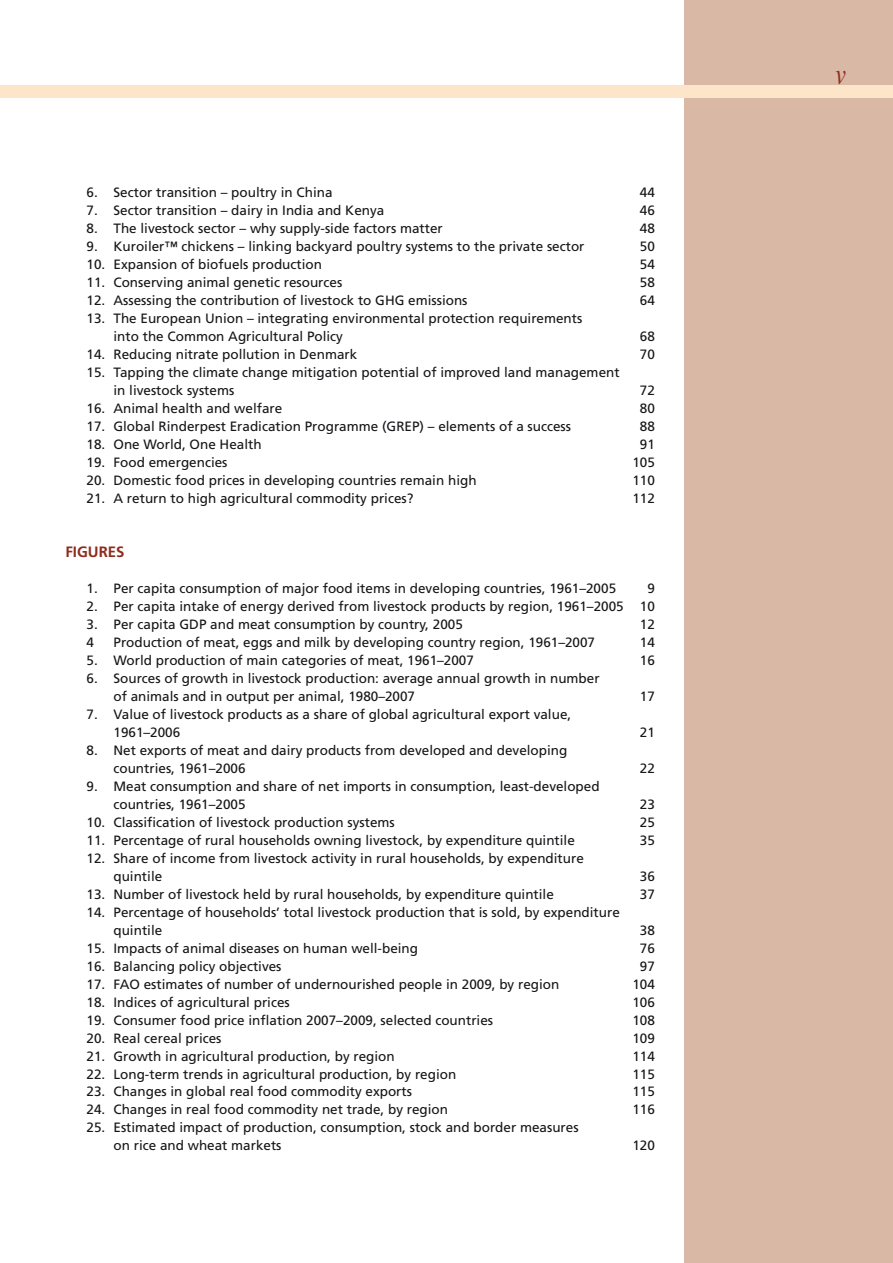
<style>
.page{position:relative;width:893px;height:1263px;background:#fff}
.page>*{position:absolute;margin:0;border:0;box-sizing:border-box;transform-origin:0 0}
.t1{font:italic 30px "Times";color:#8f2c1d;scale:.8 1}
.t2{font:700 15px "Frutiger LT Std";color:#8f2c1d}
.t3{font:13.5px/18px "Frutiger LT Std";color:#161619}
</style>
<div class="page">
<div style="left:685px;top:0;width:208px;height:1263px;background:#dab8a6"></div>
<div style="left:0;top:85px;width:893px;height:13px;background:#fde5ca"></div>
<p class="t3" style="left:86px;top:184px;width:248px">6. Sector transition – poultry in China</p>
<p class="t3" style="left:640px;top:184px;width:17px">44</p>
<p class="t3" style="left:86px;top:202px;width:299px">7. Sector transition – dairy in India and Kenya</p>
<p class="t3" style="left:640px;top:202px;width:17px">46</p>
<p class="t3" style="left:86px;top:220px;width:358px">8. The livestock sector – why supply-side factors matter</p>
<p class="t3" style="left:640px;top:220px;width:17px">48</p>
<p class="t3" style="left:86px;top:238px;width:499px">9. Kuroiler™ chickens – linking backyard poultry systems to the private sector</p>
<p class="t3" style="left:640px;top:238px;width:17px">50</p>
<p class="t3" style="left:86px;top:256px;width:237px">10. Expansion of biofuels production</p>
<p class="t3" style="left:640px;top:256px;width:17px">54</p>
<p class="t3" style="left:86px;top:274px;width:257px">11. Conserving animal genetic resources</p>
<p class="t3" style="left:640px;top:274px;width:17px">58</p>
<p class="t3" style="left:86px;top:292px;width:383px">12. Assessing the contribution of livestock to GHG emissions</p>
<p class="t3" style="left:640px;top:292px;width:17px">64</p>
<p class="t3" style="left:113px;top:310px;width:470px;text-indent:-27px">13. The European Union – integrating environmental protection requirements into the Common Agricultural Policy</p>
<p class="t3" style="left:640px;top:328px;width:17px">68</p>
<p class="t3" style="left:86px;top:346px;width:272px">14. Reducing nitrate pollution in Denmark</p>
<p class="t3" style="left:640px;top:346px;width:17px">70</p>
<p class="t3" style="left:113px;top:364px;width:508px;text-indent:-27px">15. Tapping the climate change mitigation potential of improved land management in livestock systems</p>
<p class="t3" style="left:640px;top:382px;width:17px">72</p>
<p class="t3" style="left:86px;top:400px;width:197px">16. Animal health and welfare</p>
<p class="t3" style="left:640px;top:400px;width:17px">80</p>
<p class="t3" style="left:86px;top:418px;width:486px">17. Global Rinderpest Eradication Programme (GREP) – elements of a success</p>
<p class="t3" style="left:640px;top:418px;width:17px">88</p>
<p class="t3" style="left:86px;top:436px;width:177px">18. One World, One Health</p>
<p class="t3" style="left:640px;top:436px;width:17px">91</p>
<p class="t3" style="left:86px;top:453px;width:143px">19. Food emergencies</p>
<p class="t3" style="left:632px;top:453px;width:24px">105</p>
<p class="t3" style="left:86px;top:471px;width:392px">20. Domestic food prices in developing countries remain high</p>
<p class="t3" style="left:632px;top:471px;width:24px">110</p>
<p class="t3" style="left:86px;top:489px;width:329px">21. A return to high agricultural commodity prices?</p>
<p class="t3" style="left:632px;top:489px;width:24px">112</p>
<p class="t2" style="left:65px;top:545px;width:61px">FIGURES</p>
<p class="t3" style="left:86px;top:580px;width:531px">1. Per capita consumption of major food items in developing countries, 1961–2005</p>
<p class="t3" style="left:647px;top:580px;width:9px">9</p>
<p class="t3" style="left:86px;top:598px;width:570px">2. Per capita intake of energy derived from livestock products by region, 1961–2005 10</p>
<p class="t3" style="left:86px;top:616px;width:378px">3. Per capita GDP and meat consumption by country, 2005</p>
<p class="t3" style="left:640px;top:616px;width:17px">12</p>
<p class="t3" style="left:86px;top:634px;width:9px">4</p>
<p class="t3" style="left:113px;top:634px;width:483px">Production of meat, eggs and milk by developing country region, 1961–2007</p>
<p class="t3" style="left:640px;top:634px;width:17px">14</p>
<p class="t3" style="left:86px;top:652px;width:389px">5. World production of main categories of meat, 1961–2007</p>
<p class="t3" style="left:640px;top:652px;width:17px">16</p>
<p class="t3" style="left:113px;top:670px;width:488px;text-indent:-27px">6. Sources of growth in livestock production: average annual growth in number of animals and in output per animal, 1980–2007</p>
<p class="t3" style="left:640px;top:688px;width:17px">17</p>
<p class="t3" style="left:113px;top:706px;width:459px;text-indent:-27px">7. Value of livestock products as a share of global agricultural export value,<br>1961–2006</p>
<p class="t3" style="left:113px;top:741px;width:455px;text-indent:-27px">8. Net exports of meat and dairy products from developed and developing countries, 1961–2006</p>
<p class="t3" style="left:113px;top:777px;width:488px;text-indent:-27px">9. Meat consumption and share of net imports in consumption, least-developed countries, 1961–2005</p>
<p class="t3" style="left:640px;top:724px;width:17px">21</p>
<p class="t3" style="left:640px;top:759px;width:17px">22</p>
<p class="t3" style="left:640px;top:795px;width:17px">23</p>
<p class="t3" style="left:86px;top:813px;width:310px">10. Classification of livestock production systems</p>
<p class="t3" style="left:640px;top:813px;width:17px">25</p>
<p class="t3" style="left:86px;top:831px;width:490px">11. Percentage of rural households owning livestock, by expenditure quintile</p>
<p class="t3" style="left:640px;top:831px;width:17px">35</p>
<p class="t3" style="left:113px;top:849px;width:472px;text-indent:-27px">12. Share of income from livestock activity in rural households, by expenditure quintile</p>
<p class="t3" style="left:640px;top:867px;width:17px">36</p>
<p class="t3" style="left:86px;top:885px;width:469px">13. Number of livestock held by rural households, by expenditure quintile</p>
<p class="t3" style="left:640px;top:885px;width:17px">37</p>
<p class="t3" style="left:113px;top:903px;width:508px;text-indent:-27px">14. Percentage of households’ total livestock production that is sold, by expenditure quintile</p>
<p class="t3" style="left:640px;top:921px;width:17px">38</p>
<p class="t3" style="left:86px;top:939px;width:333px">15. Impacts of animal diseases on human well-being</p>
<p class="t3" style="left:640px;top:939px;width:17px">76</p>
<p class="t3" style="left:86px;top:957px;width:197px">16. Balancing policy objectives</p>
<p class="t3" style="left:640px;top:957px;width:17px">97</p>
<p class="t3" style="left:86px;top:975px;width:474px">17. FAO estimates of number of undernourished people in 2009, by region</p>
<p class="t3" style="left:632px;top:975px;width:24px">104</p>
<p class="t3" style="left:86px;top:993px;width:205px">18. Indices of agricultural prices</p>
<p class="t3" style="left:632px;top:993px;width:24px">106</p>
<p class="t3" style="left:86px;top:1011px;width:408px">19. Consumer food price inflation 2007–2009, selected countries</p>
<p class="t3" style="left:632px;top:1011px;width:24px">108</p>
<p class="t3" style="left:86px;top:1029px;width:137px">20. Real cereal prices</p>
<p class="t3" style="left:632px;top:1029px;width:24px">109</p>
<p class="t3" style="left:86px;top:1047px;width:310px">21. Growth in agricultural production, by region</p>
<p class="t3" style="left:632px;top:1047px;width:24px">114</p>
<p class="t3" style="left:86px;top:1065px;width:371px">22. Long-term trends in agricultural production, by region</p>
<p class="t3" style="left:632px;top:1065px;width:24px">115</p>
<p class="t3" style="left:86px;top:1083px;width:327px">23. Changes in global real food commodity exports</p>
<p class="t3" style="left:632px;top:1083px;width:24px">115</p>
<p class="t3" style="left:86px;top:1101px;width:363px">24. Changes in real food commodity net trade, by region</p>
<p class="t3" style="left:632px;top:1101px;width:24px">116</p>
<p class="t3" style="left:113px;top:1119px;width:467px;text-indent:-27px">25. Estimated impact of production, consumption, stock and border measures on rice and wheat markets</p>
<p class="t3" style="left:632px;top:1137px;width:24px">120</p>
<h1 class="t1" style="left:835px;top:63px;width:15px">v</h1>
</div>
